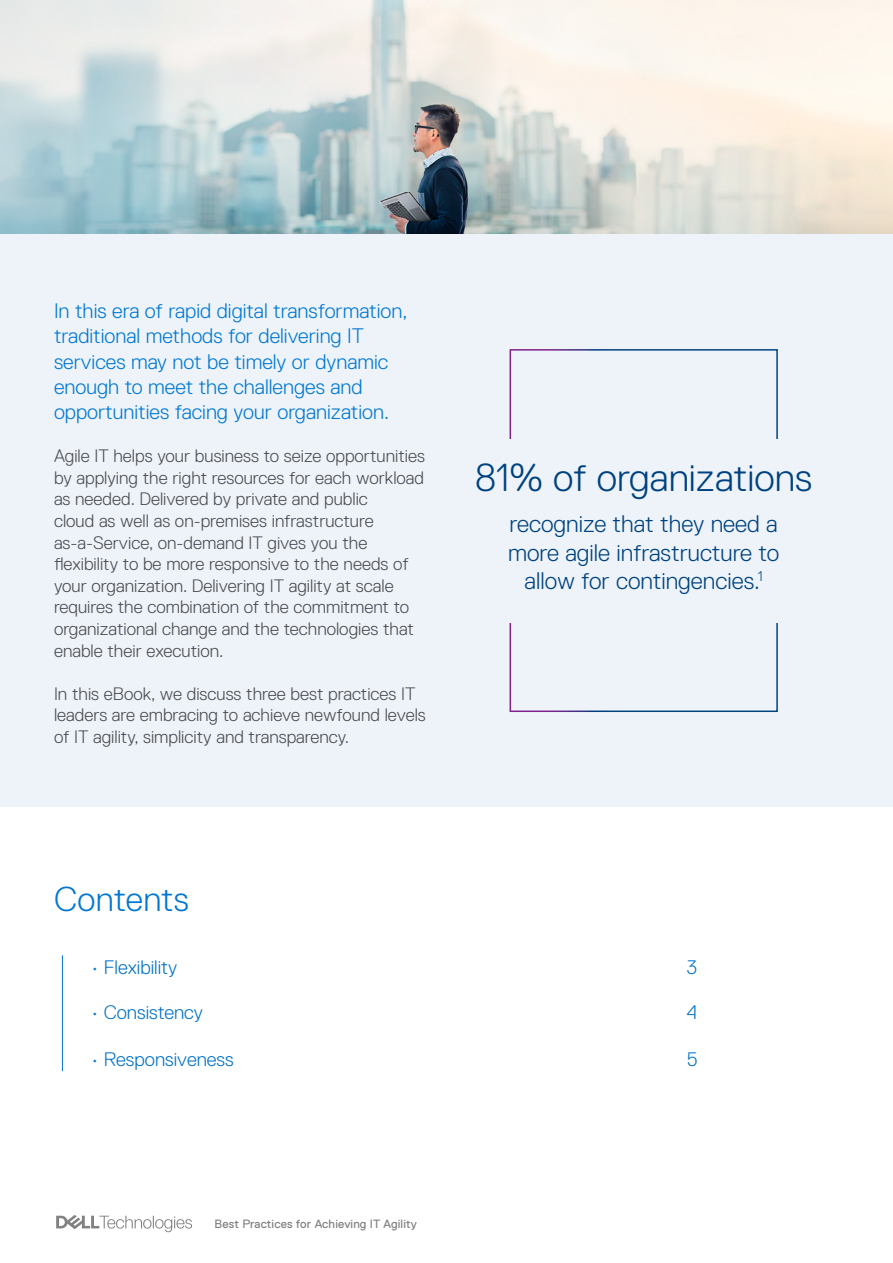
<style>
.page{position:relative;width:893px;height:1263px;background:#fff}
.page>*{position:absolute;margin:0;border:0;box-sizing:border-box;transform-origin:0 0}
.t1{font:300 39px "Dell Replica";color:#00427f}
.t2{font:300 34.5px "Dell Replica";color:#0077d2}
.t3{font:300 24px/28.8px "Dell Replica";color:#00427f;text-align:center}
.t4{font:300 21px/25.2px "Dell Replica";color:#0077d2}
.t5{font:300 19.5px "Dell Replica";color:#0071c8}
.t6{font:300 18px/21.6px "Dell Replica";color:#4b4b4e}
.t7{font:12px "Dell Replica";letter-spacing:.01em;color:#818181}
</style>
<div class="page">
<div style="left:0;top:221px;width:893px;height:586px;background:#edf3f9"></div>
<div style="left:510px;top:349px;width:268px;height:363px;border:2px solid #fff"></div>
<div style="left:492px;top:439px;width:303px;height:183px;background:#edf3f9"></div>
<hr style="left:62px;top:955px;width:1px;height:116px;background:#0071c8">
<svg style="left:56px;top:1215px;width:136px;height:17px"></svg>
<img style="left:0;top:0;width:893px;height:234px">
<p class="t4" style="left:54px;top:298px;width:355px">In this era of rapid digital transformation, traditional methods for delivering IT services may not be timely or dynamic enough to meet the challenges and opportunities facing your organization.</p>
<p class="t6" style="left:54px;top:445px;width:372px">Agile IT helps your business to seize opportunities by applying the right resources for each workload as needed. Delivered by private and public<br>cloud as well as on-premises infrastructure as-a-Service, on-demand IT gives you the flexibility to be more responsive to the needs of your organization. Delivering IT agility at scale requires the combination of the commitment to organizational change and the technologies that enable their execution.</p>
<p class="t6" style="left:54px;top:683px;width:373px">In this eBook, we discuss three best practices IT leaders are embracing to achieve newfound levels of IT agility, simplicity and transparency.</p>
<h1 class="t1" style="left:475px;top:456px;width:338px">81% of organizations</h1>
<h3 class="t3" style="left:508px;top:509px;width:272px">recognize that they need a more agile infrastructure to allow for contingencies.<sup>1</sup></h3>
<h2 class="t2" style="left:54px;top:880px;width:136px">Contents</h2>
<p class="t5" style="left:91px;top:957px;width:88px">• Flexibility</p>
<p class="t5" style="left:91px;top:1001px;width:113px">• Consistency</p>
<p class="t5" style="left:91px;top:1049px;width:144px">• Responsiveness</p>
<p class="t5" style="left:687px;top:957px;width:12px">3</p>
<p class="t5" style="left:687px;top:1001px;width:12px">4</p>
<p class="t5" style="left:687px;top:1049px;width:12px">5</p>
<p class="t7" style="left:215px;top:1218px;width:204px">Best Practices for Achieving IT Agility</p>
</div>
